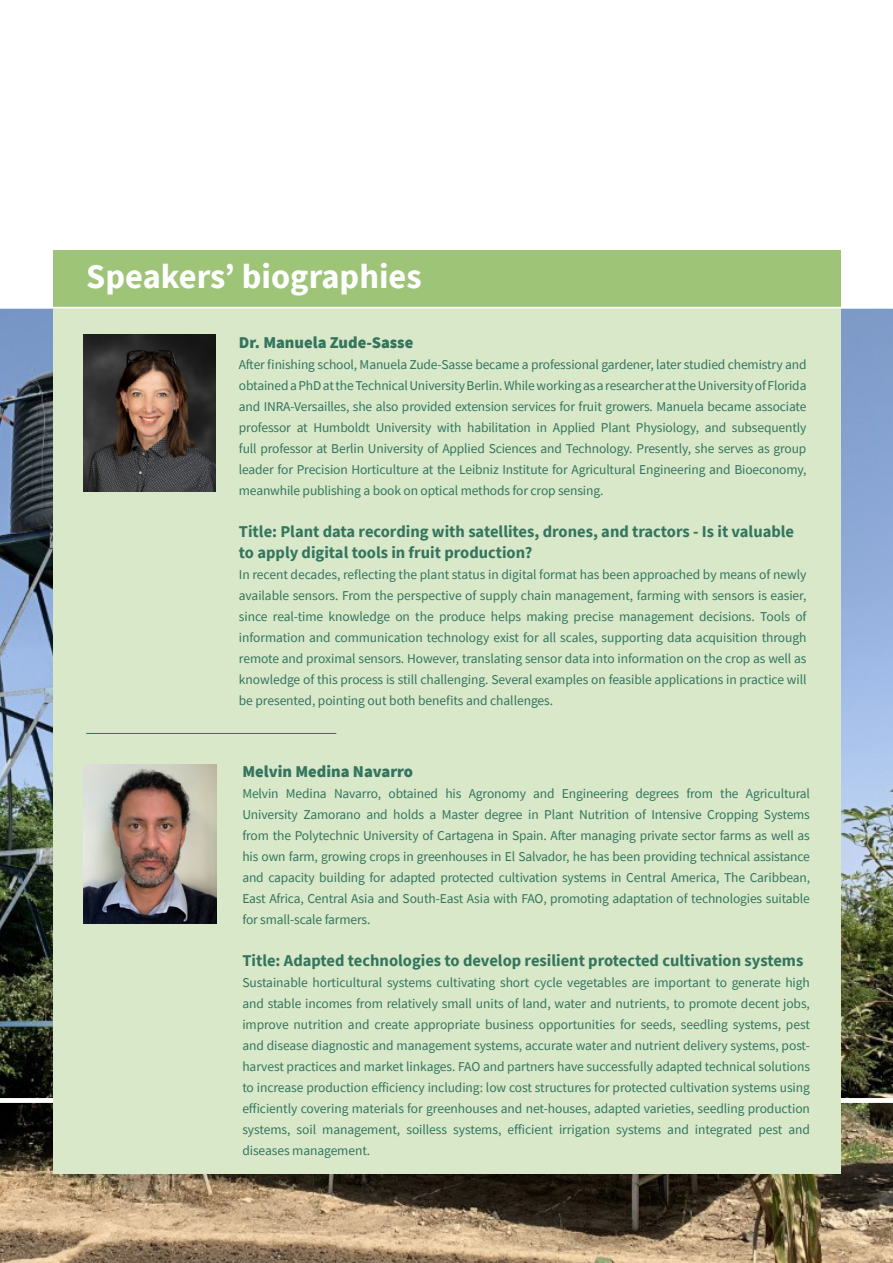
<style>
.page{position:relative;width:893px;height:1263px;background:#fff}
.page>*{position:absolute;margin:0;border:0;box-sizing:border-box;transform-origin:0 0}
.t1{font:700 34.5px "Source Sans Pro";color:#fff}
.t2{font:700 16.5px/21px "Source Sans Pro";color:#33755e}
.t3{font:900 16.5px "Source Sans Pro";color:#33755e}
.t4{font:13.5px/21px "Source Sans Pro";letter-spacing:-.01em;color:#33755e;text-align:justify}
</style>
<div class="page">
<img style="left:0;top:308px;width:893px;height:955px">
<div style="left:0;top:1098px;width:893px;height:5px;background:#fff"></div>
<div style="left:53px;top:307px;width:787px;height:866px;background:#d8e8c9"></div>
<div style="left:53px;top:250px;width:787px;height:57px;background:#9ec478"></div>
<img style="left:83px;top:335px;width:132px;height:156px">
<img style="left:83px;top:764px;width:133px;height:159px">
<hr style="left:86px;top:733px;width:250px;height:1px;background:#33755e">
<hr style="left:0;top:307px;width:893px;height:1px;background:#fff">
<p class="t1" style="left:86px;top:253px;width:337px">Speakers’ biographies</p>
<p class="t3" style="left:239px;top:331px;width:176px">Dr. Manuela Zude-Sasse</p>
<p class="t4" style="left:239px;top:354px;width:569px">After finishing school, Manuela Zude-Sasse became a professional gardener, later studied chemistry and obtained a PhD at the Technical University Berlin. While working as a researcher at the University of Florida and INRA-Versailles, she also provided extension services for fruit growers. Manuela became associate professor at Humboldt University with habilitation in Applied Plant Physiology, and subsequently full professor at Berlin University of Applied Sciences and Technology. Presently, she serves as group leader for Precision Horticulture at the Leibniz Institute for Agricultural Engineering and Bioeconomy, meanwhile publishing a book on optical methods for crop sensing.</p>
<p class="t2" style="left:239px;top:521px;width:557px">Title: Plant data recording with satellites, drones, and tractors - Is it valuable to apply digital tools in fruit production?</p>
<p class="t4" style="left:239px;top:564px;width:569px">In recent decades, reflecting the plant status in digital format has been approached by means of newly available sensors. From the perspective of supply chain management, farming with sensors is easier, since real-time knowledge on the produce helps making precise management decisions. Tools of information and communication technology exist for all scales, supporting data acquisition through remote and proximal sensors. However, translating sensor data into information on the crop as well as knowledge of this process is still challenging. Several examples on feasible applications in practice will be presented, pointing out both benefits and challenges.</p>
<p class="t3" style="left:242px;top:760px;width:172px">Melvin Medina Navarro</p>
<p class="t4" style="left:242px;top:782px;width:569px">Melvin Medina Navarro, obtained his Agronomy and Engineering degrees from the Agricultural University Zamorano and holds a Master degree in Plant Nutrition of Intensive Cropping Systems from the Polytechnic University of Cartagena in Spain. After managing private sector farms as well as his own farm, growing crops in greenhouses in El Salvador, he has been providing technical assistance and capacity building for adapted protected cultivation systems in Central America, The Caribbean, East Africa, Central Asia and South-East Asia with FAO, promoting adaptation of technologies suitable for small-scale farmers.</p>
<p class="t2" style="left:242px;top:949px;width:563px">Title: Adapted technologies to develop resilient protected cultivation systems</p>
<p class="t4" style="left:242px;top:971px;width:569px">Sustainable horticultural systems cultivating short cycle vegetables are important to generate high and stable incomes from relatively small units of land, water and nutrients, to promote decent jobs, improve nutrition and create appropriate business opportunities for seeds, seedling systems, pest and disease diagnostic and management systems, accurate water and nutrient delivery systems, post&shy;harvest practices and market linkages. FAO and partners have successfully adapted technical solutions to increase production efficiency including: low cost structures for protected cultivation systems using efficiently covering materials for greenhouses and net-houses, adapted varieties, seedling production systems, soil management, soilless systems, efficient irrigation systems and integrated pest and diseases management.</p>
</div>
